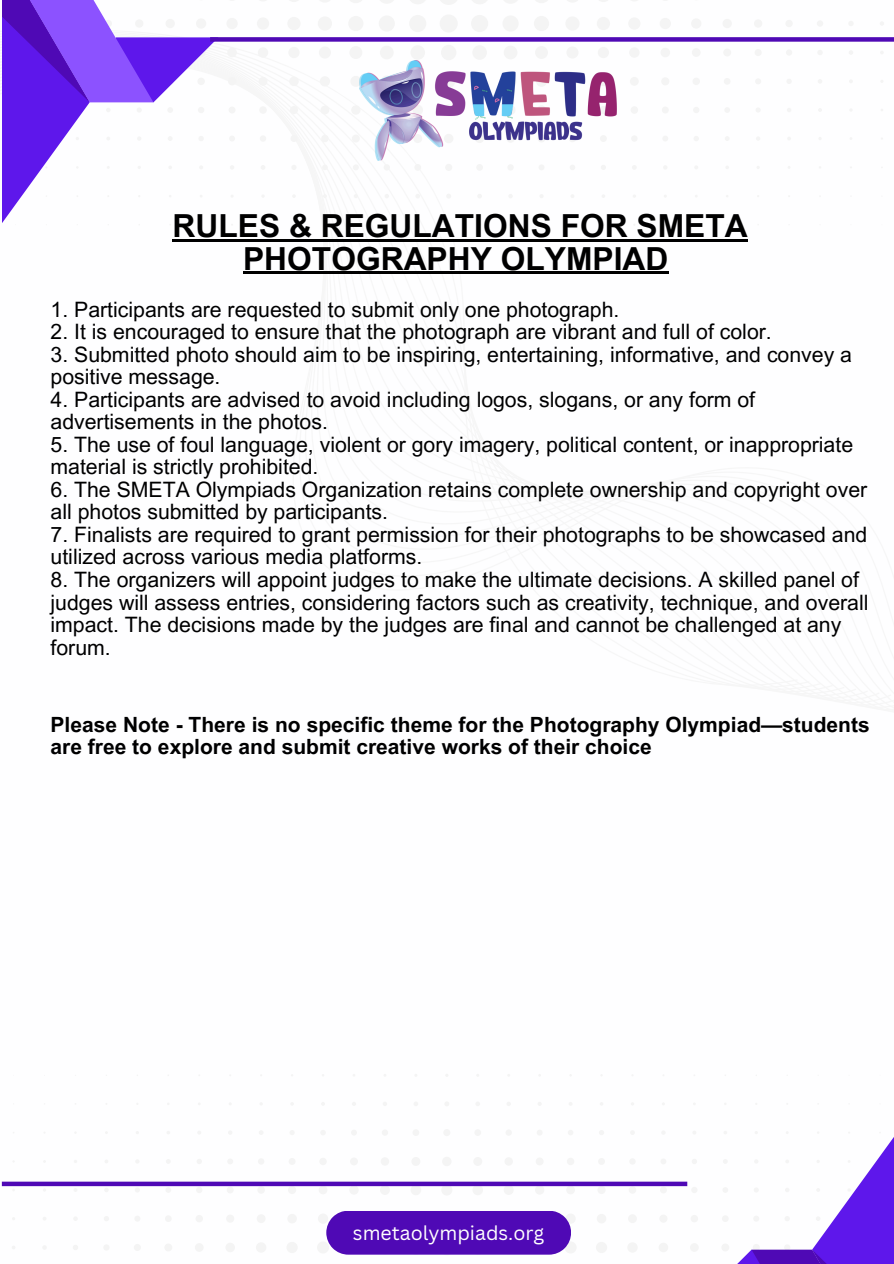
<style>
.page{position:relative;width:894px;height:1264px;background:#fff}
.page>*{position:absolute;margin:0;border:0;box-sizing:border-box;transform-origin:0 0}
.t1{font:700 31.8px/32.7px "Arial MT Pro";color:#000;text-align:center}
.t2{font:21.3px/22.5px "Arial MT Pro";color:#000}
.t3{font:700 21px/22.5px "Arial MT Pro";color:#000}
.t4{font:19.5px "Canva Sans";color:#fff}
</style>
<div class="page">
<svg style="left:170px;top:0;width:714px;height:226px"></svg>
<svg style="left:2px;top:0;width:216px;height:223px"></svg>
<svg style="left:1px;top:1074px;width:849px;height:181px"></svg>
<svg style="left:689px;top:1134px;width:204px;height:129px"></svg>
<div style="left:210px;top:37px;width:683px;height:5px;background:#4f09b5"></div>
<div style="left:2px;top:1181px;width:685px;height:5px;background:#4f09b5"></div>
<div style="left:326px;top:1210px;width:245px;height:44px;background:#4f09b5"></div>
<img style="left:360px;top:60px;width:257px;height:100px">
<hr style="left:172px;top:239px;width:575px;height:2px;background:#000">
<hr style="left:243px;top:272px;width:425px;height:2px;background:#000">
<p class="t1" style="left:172px;top:213px;width:576px">RULES &amp; REGULATIONS FOR SMETA<br>PHOTOGRAPHY OLYMPIAD</p>
<p class="t2" style="left:51px;top:301px;width:570px">1. Participants are requested to submit only one photograph.</p>
<h1 class="t2" style="left:51px;top:323px;width:722px">2. It is encouraged to ensure that the photograph are vibrant and full of color.</h1>
<p class="t2" style="left:51px;top:346px;width:802px">3. Submitted photo should aim to be inspiring, entertaining, informative, and convey a positive message.</p>
<p class="t2" style="left:51px;top:391px;width:706px">4. Participants are advised to avoid including logos, slogans, or any form of advertisements in the photos.</p>
<p class="t2" style="left:51px;top:436px;width:803px">5. The use of foul language, violent or gory imagery, political content, or inappropriate material is strictly prohibited.</p>
<p class="t2" style="left:51px;top:481px;width:817px">6. The SMETA Olympiads Organization retains complete ownership and copyright over all photos submitted by participants.</p>
<p class="t2" style="left:51px;top:526px;width:818px">7. Finalists are required to grant permission for their photographs to be showcased and utilized across various media platforms.</p>
<p class="t2" style="left:51px;top:571px;width:819px">8. The organizers will appoint judges to make the ultimate decisions. A skilled panel of judges will assess entries, considering factors such as creativity, technique, and overall impact. The decisions made by the judges are final and cannot be challenged at any forum.</p>
<p class="t3" style="left:51px;top:715px;width:820px">Please Note - There is no specific theme for the Photography Olympiad—students are free to explore and submit creative works of their choice</p>
<p class="t4" style="left:353px;top:1219px;width:193px">smetaolympiads.org</p>
</div>
